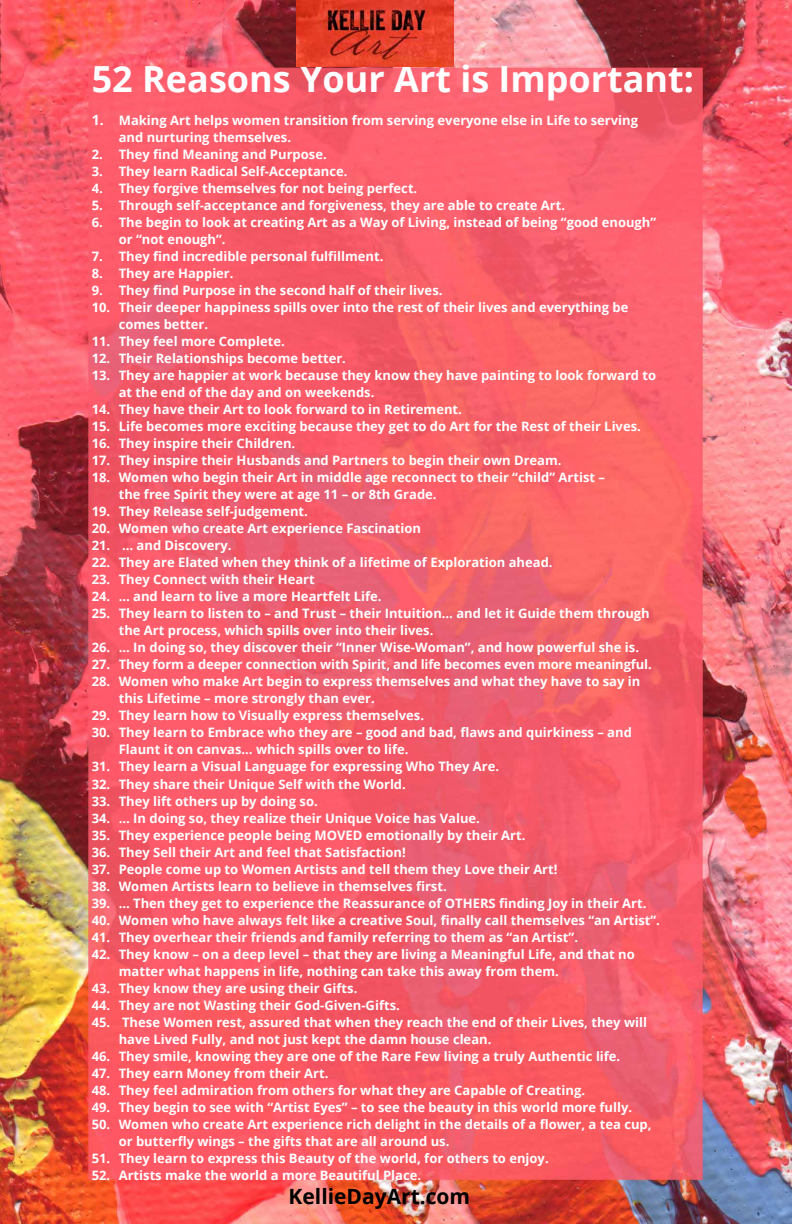
<style>
.page{position:relative;width:792px;height:1224px;background:#fff}
.page>*{position:absolute;margin:0;border:0;box-sizing:border-box;transform-origin:0 0}
.t1{font:700 36px "Open Sans";color:#fff}
.t2{font:700 21px "Open Sans";color:#000}
.t3{font:700 13px/17px "Open Sans";color:#fff}
.s1{font-size:14px}
</style>
<div class="page">
<img style="left:0;top:0;width:792px;height:1224px">
<img style="left:297px;top:0;width:157px;height:66px">
<h1 class="t1" style="left:92px;top:53px;width:604px">52 Reasons Your Art is Important:</h1>
<p class="t3" style="left:119px;top:112px;width:521px;text-indent:-27px"><span class="s1">1.</span> Making Art helps women transition from serving everyone else in Life to serving and nurturing themselves.</p>
<p class="t3" style="left:92px;top:146px;width:236px">2. They find Meaning and Purpose.</p>
<p class="t3" style="left:92px;top:163px;width:257px">3. They learn Radical Self-Acceptance.</p>
<p class="t3" style="left:92px;top:180px;width:327px">4. They forgive themselves for not being perfect.</p>
<p class="t3" style="left:92px;top:197px;width:475px">5. Through self-acceptance and forgiveness, they are able to create Art.</p>
<p class="t3" style="left:119px;top:214px;width:539px;text-indent:-27px">6. The begin to look at creating Art as a Way of Living, instead of being “good enough” or “not enough”.</p>
<p class="t3" style="left:92px;top:248px;width:293px">7. They find incredible personal fulfillment.</p>
<p class="t3" style="left:92px;top:265px;width:143px">8. They are Happier.</p>
<p class="t3" style="left:92px;top:282px;width:352px">9. They find Purpose in the second half of their lives.</p>
<p class="t3" style="left:119px;top:299px;width:511px;text-indent:-27px">10. Their deeper happiness spills over into the rest of their lives and everything be comes better.</p>
<p class="t3" style="left:92px;top:333px;width:195px">11. They feel more Complete.</p>
<p class="t3" style="left:92px;top:350px;width:256px">12. Their Relationships become better.</p>
<p class="t3" style="left:119px;top:367px;width:539px;text-indent:-27px">13. They are happier at work because they know they have painting to look forward to at the end of the day and on weekends.</p>
<p class="t3" style="left:92px;top:401px;width:372px">14. They have their Art to look forward to in Retirement.</p>
<p class="t3" style="left:92px;top:418px;width:551px">15. Life becomes more exciting because they get to do Art for the Rest of their Lives.</p>
<p class="t3" style="left:92px;top:435px;width:205px">16. They inspire their Children.</p>
<p class="t3" style="left:92px;top:452px;width:471px">17. They inspire their Husbands and Partners to begin their own Dream.</p>
<p class="t3" style="left:119px;top:469px;width:488px;text-indent:-27px">18. Women who begin their Art in middle age reconnect to their “child” Artist – the free Spirit they were at age 11 – or 8th Grade.</p>
<p class="t3" style="left:92px;top:503px;width:218px">19. They Release self-judgement.</p>
<p class="t3" style="left:92px;top:520px;width:331px">20. Women who create Art experience Fascination</p>
<p class="t3" style="left:92px;top:537px;width:141px">21. … and Discovery.</p>
<p class="t3" style="left:92px;top:554px;width:462px">22. They are Elated when they think of a lifetime of Exploration ahead.</p>
<p class="t3" style="left:92px;top:571px;width:225px">23. They Connect with their Heart</p>
<p class="t3" style="left:92px;top:588px;width:291px">24. … and learn to live a more Heartfelt Life.</p>
<p class="t3" style="left:119px;top:605px;width:533px;text-indent:-27px">25. They learn to listen to – and Trust – their Intuition… and let it Guide them through the Art process, which spills over into their lives.</p>
<p class="t3" style="left:92px;top:639px;width:549px">26. … In doing so, they discover their “Inner Wise-Woman”, and how powerful she is.</p>
<p class="t3" style="left:92px;top:656px;width:562px">27. They form a deeper connection with Spirit, and life becomes even more meaningful.</p>
<p class="t3" style="left:119px;top:673px;width:523px;text-indent:-27px">28. Women who make Art begin to express themselves and what they have to say in this Lifetime – more strongly than ever.</p>
<p class="t3" style="left:92px;top:707px;width:334px">29. They learn how to Visually express themselves.</p>
<p class="t3" style="left:119px;top:724px;width:515px;text-indent:-27px">30. They learn to Embrace who they are – good and bad, flaws and quirkiness – and<br>Flaunt it on canvas… which spills over to life.</p>
<p class="t3" style="left:92px;top:758px;width:409px">31. They learn a Visual Language for expressing Who They Are.</p>
<p class="t3" style="left:92px;top:775px;width:316px">32. They share their Unique Self with the World.</p>
<p class="t3" style="left:92px;top:792px;width:228px">33. They lift others up by doing so.</p>
<p class="t3" style="left:92px;top:809px;width:390px">34. … In doing so, they realize their Unique Voice has Value.</p>
<p class="t3" style="left:92px;top:826px;width:435px">35. They experience people being MOVED emotionally by their Art.</p>
<p class="t3" style="left:92px;top:843px;width:316px">36. They Sell their Art and feel that Satisfaction!</p>
<p class="t3" style="left:92px;top:860px;width:467px">37. People come up to Women Artists and tell them they Love their Art!</p>
<p class="t3" style="left:92px;top:877px;width:357px">38. Women Artists learn to believe in themselves first.</p>
<p class="t3" style="left:92px;top:894px;width:556px">39. … Then they get to experience the Reassurance of OTHERS finding Joy in their Art.</p>
<p class="t3" style="left:92px;top:911px;width:570px">40. Women who have always felt like a creative Soul, finally call themselves “an Artist”.</p>
<p class="t3" style="left:92px;top:928px;width:488px">41. They overhear their friends and family referring to them as “an Artist”.</p>
<p class="t3" style="left:119px;top:945px;width:518px;text-indent:-27px">42. They know – on a deep level – that they are living a Meaningful Life, and that no matter what happens in life, nothing can take this away from them.</p>
<p class="t3" style="left:92px;top:979px;width:267px">43. They know they are using their Gifts.</p>
<p class="t3" style="left:92px;top:996px;width:310px">44. They are not Wasting their God-Given-Gifts.</p>
<p class="t3" style="left:119px;top:1013px;width:530px;text-indent:-27px">45. These Women rest, assured that when they reach the end of their Lives, they will have Lived Fully, and not just kept the damn house clean.</p>
<p class="t3" style="left:92px;top:1047px;width:530px">46. They smile, knowing they are one of the Rare Few living a truly Authentic life.</p>
<p class="t3" style="left:92px;top:1064px;width:238px">47. They earn Money from their Art.</p>
<p class="t3" style="left:92px;top:1081px;width:495px">48. They feel admiration from others for what they are Capable of Creating.</p>
<p class="t3" style="left:92px;top:1098px;width:542px">49. They begin to see with “Artist Eyes” – to see the beauty in this world more fully.</p>
<p class="t3" style="left:119px;top:1115px;width:534px;text-indent:-27px">50. Women who create Art experience rich delight in the details of a flower, a tea cup, or butterfly wings – the gifts that are all around us.</p>
<p class="t3" style="left:92px;top:1149px;width:459px">51. They learn to express this Beauty of the world, for others to enjoy.</p>
<p class="t3" style="left:92px;top:1166px;width:331px">52. Artists make the world a more Beautiful Place.</p>
<h2 class="t2" style="left:289px;top:1182px;width:183px">KellieDayArt.com</h2>
</div>
